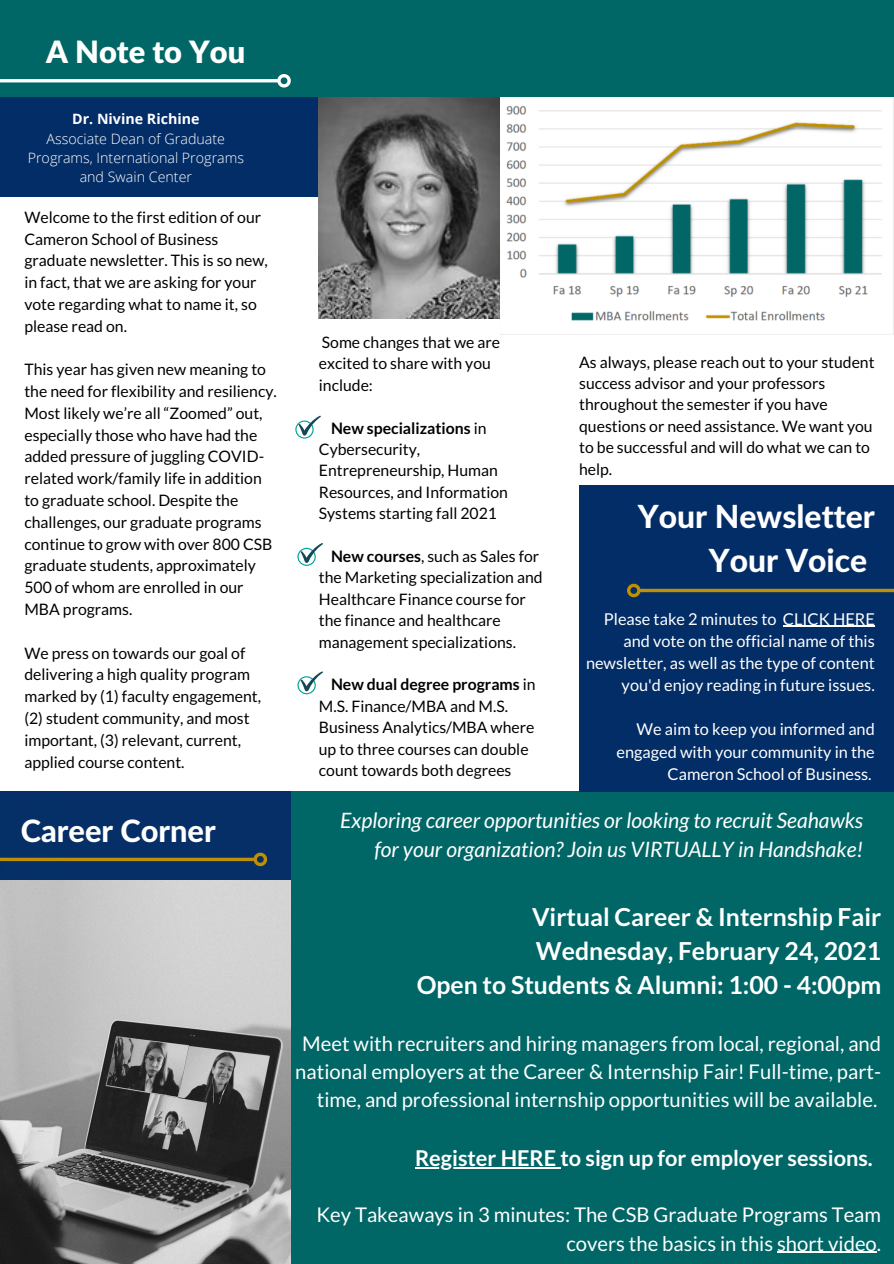
<style>
.page{position:relative;width:894px;height:1264px;background:#fff}
.page>*{position:absolute;margin:0;border:0;box-sizing:border-box;transform-origin:0 0}
.t1{font:800 31.8px "Lato Latin";color:#fff}
.t2{font:800 30.75px "Lato Latin";color:#fff}
.t3{font:900 30.75px "Lato Latin";color:#fff}
.t4{font:700 24.75px "Lato";color:#fff}
.t5{font:700 21.75px "Lato";color:#fff}
.t6{font:italic 21.15px/29.2px "Lato";color:#fff;text-align:right}
.t7{font:20.25px/28.2px "Lato";color:#fff;text-align:right}
.t8{font:16.35px/22.2px "Lato";color:#fff;text-align:right}
.t9{font:15.75px/21.8px "Lato";color:#000}
.t10{font:300 14.25px/19.2px "Open Sans";color:#fff;text-align:center}
.t11{font:700 14.25px "Open Sans";color:#fff}
.s1{font-weight:700}
</style>
<div class="page">
<div style="left:0;top:791px;width:893px;height:472px;background:#066"></div>
<img style="left:0;top:880px;width:290px;height:383px">
<div style="left:0;top:0;width:893px;height:98px;background:#066"></div>
<hr style="left:415px;top:1167px;width:145px;height:1px;background:#fff">
<hr style="left:777px;top:1251px;width:99px;height:1px;background:#fff">
<div style="left:0;top:791px;width:290px;height:89px;background:#032d66"></div>
<svg style="left:0;top:857px;width:251px;height:4px"></svg>
<svg style="left:251px;top:852px;width:17px;height:15px"></svg>
<hr style="left:0;top:79px;width:277px;height:3px;background:#fff">
<svg style="left:274px;top:74px;width:17px;height:14px"></svg>
<div style="left:0;top:98px;width:321px;height:99px;background:#032d66"></div>
<img style="left:319px;top:98px;width:181px;height:220px">
<img style="left:500px;top:105px;width:393px;height:230px">
<div style="left:579px;top:486px;width:314px;height:305px;background:#032d66"></div>
<hr style="left:782px;top:626px;width:92px;height:1px;background:#fff">
<hr style="left:640px;top:589px;width:253px;height:3px;background:#be9006">
<svg style="left:627px;top:583px;width:16px;height:15px"></svg>
<svg style="left:295px;top:415px;width:26px;height:23px"></svg>
<svg style="left:297px;top:543px;width:26px;height:23px"></svg>
<svg style="left:297px;top:671px;width:26px;height:23px"></svg>
<p class="t3" style="left:46px;top:38px;width:201px">A Note to You</p>
<p class="t11" style="left:72px;top:109px;width:129px">Dr. Nivine Richine</p>
<p class="t10" style="left:28px;top:128px;width:218px">Associate Dean of Graduate<br>Programs, International Programs and Swain Center</p>
<p class="t9" style="left:24px;top:206px;width:245px">Welcome to the first edition of our<br>Cameron School of Business graduate newsletter. This is so new, in fact, that we are asking for your vote regarding what to name it, so please read on.</p>
<p class="t9" style="left:24px;top:358px;width:254px">This year has given new meaning to the need for flexibility and resiliency.<br>Most likely we’re all “Zoomed” out, especially those who have had the added pressure of juggling COVID&shy;related work/family life in addition to graduate school. Despite the challenges, our graduate programs continue to grow with over 800 CSB graduate students, approximately<br>500 of whom are enrolled in our<br>MBA programs.</p>
<p class="t9" style="left:24px;top:641px;width:238px">We press on towards our goal of delivering a high quality program marked by (1) faculty engagement, (2) student community, and most important, (3) relevant, current, applied course content.</p>
<p class="t9" style="left:319px;top:331px;width:183px">Some changes that we are excited to share with you include:</p>
<p class="t9" style="left:319px;top:417px;width:191px;text-indent:12px"><span class="s1">New specializations</span> in<br>Cybersecurity,<br>Entrepreneurship, Human<br>Resources, and Information<br>Systems starting fall 2021</p>
<p class="t9" style="left:319px;top:545px;width:225px;text-indent:12px"><span class="s1">New courses</span>, such as Sales for the Marketing specialization and<br>Healthcare Finance course for the finance and healthcare management specializations.</p>
<p class="t9" style="left:319px;top:673px;width:218px;text-indent:12px"><span class="s1">New dual degree programs</span> in<br>M.S. Finance/MBA and M.S.<br>Business Analytics/MBA where up to three courses can double count towards both degrees</p>
<p class="t9" style="left:579px;top:351px;width:297px">As always, please reach out to your student success advisor and your professors throughout the semester if you have questions or need assistance. We want you to be successful and will do what we can to help.</p>
<p class="t1" style="left:637px;top:502px;width:238px">Your Newsletter</p>
<p class="t1" style="left:708px;top:546px;width:160px">Your Voice</p>
<p class="t8" style="left:586px;top:607px;width:290px">Please take 2 minutes to CLICK HERE and vote on the official name of this newsletter, as well as the type of content you'd enjoy reading in future issues.</p>
<p class="t8" style="left:616px;top:718px;width:260px">We aim to keep you informed and engaged with your community in the<br>Cameron School of Business.</p>
<p class="t2" style="left:21px;top:817px;width:196px">Career Corner</p>
<p class="t6" style="left:340px;top:805px;width:524px">Exploring career opportunities or looking to recruit Seahawks for your organization? Join us VIRTUALLY in Handshake!</p>
<p class="t4" style="left:532px;top:901px;width:350px">Virtual Career &amp; Internship Fair</p>
<p class="t4" style="left:536px;top:935px;width:346px">Wednesday, February 24, 2021</p>
<p class="t4" style="left:416px;top:969px;width:466px">Open to Students &amp; Alumni: 1:00 - 4:00pm</p>
<p class="t7" style="left:295px;top:1029px;width:587px">Meet with recruiters and hiring managers from local, regional, and national employers at the Career &amp; Internship Fair! Full-time, part&shy;time, and professional internship opportunities will be available.</p>
<p class="t5" style="left:415px;top:1144px;width:459px">Register HERE to sign up for employer sessions.</p>
<p class="t7" style="left:316px;top:1200px;width:566px">Key Takeaways in 3 minutes: The CSB Graduate Programs Team covers the basics in this short video.</p>
</div>
